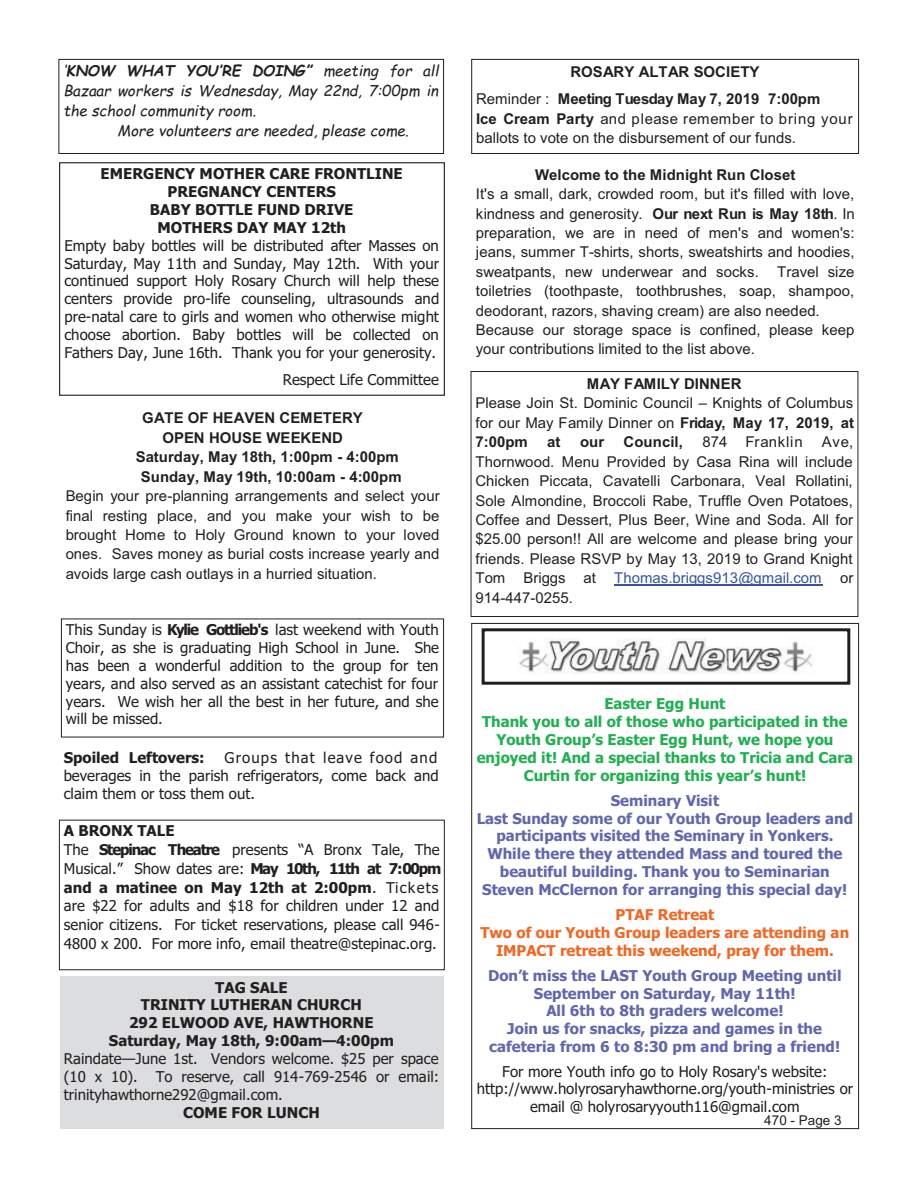
<style>
.page{position:relative;width:918px;height:1188px;background:#fff}
.page>*{position:absolute;margin:0;border:0;box-sizing:border-box;transform-origin:0 0}
.t1{font:15px/17.9px "Tahoma";color:#231f20;text-align:justify}
.t2{font:15px/19.4px "Arial";color:#231f20;text-align:justify}
.t3{font:700 15px/17.9px "Tahoma";color:#6067af;text-align:center}
.t4{font:700 15px/27.2px "Arial";color:#231f20}
.t5{font:700 15px/17.9px "Tahoma";color:#231f20;text-align:center}
.t6{font:700 15px/17.9px "Tahoma";color:#1fb04f;text-align:center}
.t7{font:italic 15px "Comic Sans MS";color:#231f20}
.t8{font:700 15px/17.9px "Tahoma";color:#f36621;text-align:center}
.t9{font:italic 700 15px "Comic Sans MS";letter-spacing:.005em;color:#231f20}
.t10{font:15px "Arial";letter-spacing:.055em;color:#231f20}
.t11{font:13.5px "Arial";letter-spacing:.005em;color:#231f20}
.s1{font-weight:400}
.s2{font-weight:700}
.s3{color:#3853a3}
</style>
<div class="page">
<div style="left:59px;top:820px;width:386px;height:150px;border:1px solid #231f20"></div>
<div style="left:472px;top:59px;width:387px;height:95px;border:1px solid #231f20"></div>
<div style="left:58px;top:59px;width:386px;height:95px;border:1px solid #231f20"></div>
<div style="left:59px;top:162px;width:386px;height:234px;border:1px solid #231f20"></div>
<img style="left:518px;top:638px;width:296px;height:36px">
<div style="left:482px;top:628px;width:368px;height:57px;border:3px solid #231f20"></div>
<div style="left:471px;top:371px;width:387px;height:246px;border:1px solid #231f20"></div>
<hr style="left:614px;top:585px;width:208px;height:1px;background:#3853a3">
<div style="left:60px;top:977px;width:384px;height:152px;background:#dcdddf"></div>
<p class="t9" style="left:64px;top:62px;width:377px"><span class="s1">‘</span>KNOW WHAT YOU’RE DOING” <span class="s1">meeting for all</span></p>
<p class="t7" style="left:64px;top:84px;width:376px">Bazaar workers is Wednesday, May 22nd, 7:00pm in</p>
<p class="t7" style="left:64px;top:105px;width:194px">the school community room.</p>
<p class="t7" style="left:118px;top:125px;width:293px">More volunteers are needed, please come.</p>
<p class="t5" style="left:101px;top:166px;width:304px">EMERGENCY MOTHER CARE FRONTLINE<br>PREGNANCY CENTERS<br>BABY BOTTLE FUND DRIVE<br>MOTHERS DAY MAY 12th</p>
<p class="t1" style="left:64px;top:238px;width:376px">Empty baby bottles will be distributed after Masses on Saturday, May 11th and Sunday, May 12th. With your continued support Holy Rosary Church will help these centers provide pro-life counseling, ultrasounds and pre-natal care to girls and women who otherwise might choose abortion. Baby bottles will be collected on Fathers Day, June 16th. Thank you for your generosity.</p>
<p class="t1" style="left:283px;top:372px;width:158px">Respect Life Committee</p>
<p class="t4" style="left:142px;top:406px;width:222px">GATE OF HEAVEN CEMETERY</p>
<p class="t4" style="left:162px;top:426px;width:182px">OPEN HOUSE WEEKEND</p>
<p class="t4" style="left:136px;top:445px;width:265px">Saturday, May 18th, 1:00pm - 4:00pm</p>
<p class="t4" style="left:141px;top:464px;width:262px">Sunday, May 19th, 10:00am - 4:00pm</p>
<p class="t2" style="left:66px;top:488px;width:376px">Begin your pre-planning arrangements and select your final resting place, and you make your wish to be brought Home to Holy Ground known to your loved ones. Saves money as burial costs increase yearly and avoids large cash outlays in a hurried situation.</p>
<p class="t1" style="left:66px;top:622px;width:375px">This Sunday is <span class="s2">Kylie Gottlieb's</span> last weekend with Youth Choir, as she is graduating High School in June. She has been a wonderful addition to the group for ten years, and also served as an assistant catechist for four years. We wish her all the best in her future, and she will be missed.</p>
<p class="t5" style="left:64px;top:750px;width:143px">Spoiled Leftovers:</p>
<p class="t1" style="left:64px;top:750px;width:376px;text-indent:161px">Groups that leave food and beverages in the parish refrigerators, come back and claim them or toss them out.</p>
<p class="t1" style="left:64px;top:823px;width:379px;line-height:18.8px;text-align:left"><span class="s2">A BRONX TALE<br></span>The <span class="s2">Stepinac Theatre</span> presents “A Bronx Tale, The Musical.” Show dates are: <span class="s2">May 10th, 11th at 7:00pm and a matinee on May 12th at 2:00pm</span>. Tickets are $22 for adults and $18 for children under 12 and senior citizens. For ticket reservations, please call 946- 4800 x 200. For more info, email theatre@stepinac.org.</p>
<p class="t5" style="left:109px;top:980px;width:287px">TAG SALE<br>TRINITY LUTHERAN CHURCH<br>292 ELWOOD AVE, HAWTHORNE<br>Saturday, May 18th, 9:00am—4:00pm</p>
<p class="t1" style="left:64px;top:1051px;width:377px">Raindate—June 1st. Vendors welcome. $25 per space (10 x 10). To reserve, call 914-769-2546 or email: trinityhawthorne292@gmail.com.</p>
<p class="t5" style="left:183px;top:1105px;width:138px">COME FOR LUNCH</p>
<p class="t4" style="left:476px;top:59px;width:346px;text-indent:94px">ROSARY ALTAR SOCIETY<br><span class="s1">Reminder :</span> Meeting Tuesday May 7, 2019 7:00pm</p>
<p class="t2" style="left:476px;top:110px;width:378px"><span class="s2">Ice Cream Party</span> and please remember to bring your ballots to vote on the disbursement of our funds.</p>
<p class="t4" style="left:535px;top:162px;width:262px">Welcome to the Midnight Run Closet</p>
<p class="t2" style="left:476px;top:186px;width:380px;text-align:left">It's a small, dark, crowded room, but it's filled with love, kindness and generosity. <span class="s2">Our next Run is May 18th</span>. In preparation, we are in need of men's and women's: jeans, summer T-shirts, shorts, sweatshirts and hoodies, sweatpants, new underwear and socks. Travel size toiletries (toothpaste, toothbrushes, soap, shampoo, deodorant, razors, shaving cream) are also needed.<br>Because our storage space is confined, please keep your contributions limited to the list above.</p>
<p class="t4" style="left:587px;top:372px;width:156px">MAY FAMILY DINNER</p>
<p class="t2" style="left:475px;top:395px;width:380px">Please Join St. Dominic Council – Knights of Columbus for our May Family Dinner on <span class="s2">Friday, May 17, 2019, at 7:00pm</span></p>
<p class="t4" style="left:547px;top:430px;width:15px">at</p>
<p class="t4" style="left:580px;top:430px;width:26px">our</p>
<p class="t4" style="left:624px;top:430px;width:61px">Council,</p>
<p class="t10" style="left:703px;top:437px;width:102px">874 Franklin</p>
<p class="t2" style="left:475px;top:434px;width:379px;text-indent:346px">Ave, Thornwood. Menu Provided by Casa Rina will include Chicken Piccata, Cavatelli Carbonara, Veal Rollatini, Sole Almondine, Broccoli Rabe, Truffle Oven Potatoes, Coffee and Dessert, Plus Beer, Wine and Soda. All for $25.00 person!! All are welcome and please bring your friends. Please RSVP by May 13, 2019 to Grand Knight Tom Briggs at <span class="s3">Thomas.briggs913@gmail.com</span> or 914-447-0255.</p>
<p class="t6" style="left:477px;top:696px;width:378px">Easter Egg Hunt<br>Thank you to all of those who participated in the Youth Group’s Easter Egg Hunt, we hope you enjoyed it! And a special thanks to Tricia and Cara Curtin for organizing this year’s hunt!</p>
<p class="t3" style="left:477px;top:793px;width:378px">Seminary Visit<br>Last Sunday some of our Youth Group leaders and participants visited the Seminary in Yonkers.<br>While there they attended Mass and toured the beautiful building. Thank you to Seminarian Steven McClernon for arranging this special day!</p>
<p class="t8" style="left:480px;top:907px;width:370px">PTAF Retreat<br>Two of our Youth Group leaders are attending an<br>IMPACT retreat this weekend, pray for them.</p>
<p class="t3" style="left:488px;top:968px;width:355px">Don’t miss the LAST Youth Group Meeting until September on Saturday, May 11th!<br>All 6th to 8th graders welcome!<br>Join us for snacks, pizza and games in the cafeteria from 6 to 8:30 pm and bring a friend!</p>
<p class="t1" style="left:477px;top:1064px;width:378px;text-align:center">For more Youth info go to Holy Rosary's website: http://www.holyrosaryhawthorne.org/youth-ministries or email @ holyrosaryyouth116@gmail.com</p>
<p class="t11" style="left:764px;top:1115px;width:79px">470 - Page 3</p>
</div>
